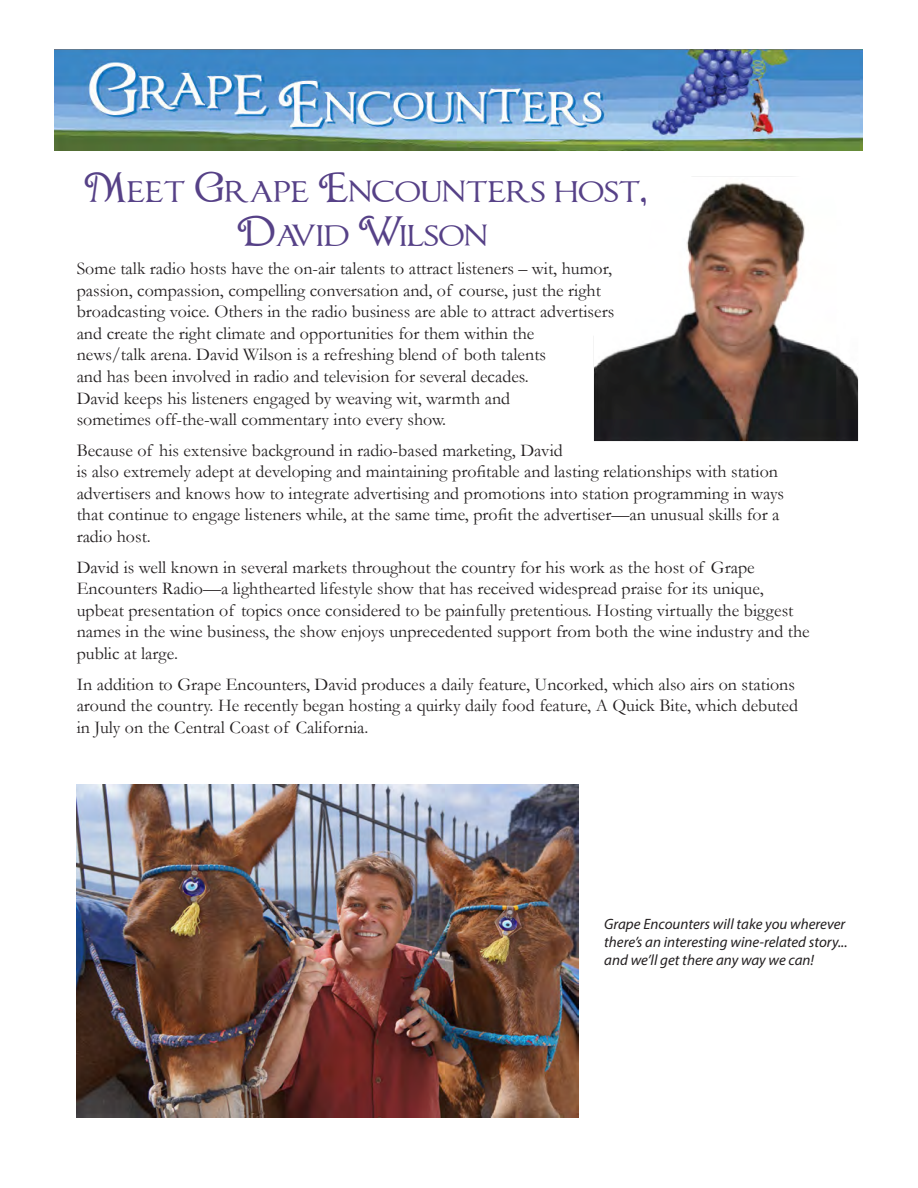
<style>
.page{position:relative;width:918px;height:1188px;background:#fff}
.page>*{position:absolute;margin:0;border:0;box-sizing:border-box;transform-origin:0 0}
.Headline{font:36px "Chocolate Box";color:#564187}
.Body_Copy{font:18px/21.6px "Garamond";color:#231f20}
.t1{font:italic 15px/18px "Myriad Pro";color:#231f20}
</style>
<div class="page">
<img style="left:54px;top:50px;width:809px;height:100px">
<img style="left:593px;top:176px;width:266px;height:266px">
<img style="left:77px;top:784px;width:502px;height:334px">
<p class="Headline" style="left:84px;top:172px;width:564px">Meet Grape Encounters host,</p>
<p class="Headline" style="left:237px;top:215px;width:252px">David Wilson</p>
<p class="Body_Copy" style="left:77px;top:257px;width:539px">Some talk radio hosts have the on-air talents to attract listeners – wit, humor, passion, compassion, compelling conversation and, of course, just the right broadcasting voice. Others in the radio business are able to attract advertisers and create the right climate and opportunities for them within the<br>news/talk arena. David Wilson is a refreshing blend of both talents<br>and has been involved in radio and television for several decades.<br>David keeps his listeners engaged by weaving wit, warmth and<br>sometimes off-the-wall commentary into every show.</p>
<p class="Body_Copy" style="left:77px;top:439px;width:709px">Because of his extensive background in radio-based marketing, David<br>is also extremely adept at developing and maintaining profitable and lasting relationships with station advertisers and knows how to integrate advertising and promotions into station programming in ways that continue to engage listeners while, at the same time, profit the advertiser—an unusual skills for a radio host.</p>
<p class="Body_Copy" style="left:77px;top:556px;width:735px">David is well known in several markets throughout the country for his work as the host of Grape Encounters Radio—a lighthearted lifestyle show that has received widespread praise for its unique, upbeat presentation of topics once considered to be painfully pretentious. Hosting virtually the biggest names in the wine business, the show enjoys unprecedented support from both the wine industry and the public at large.</p>
<p class="Body_Copy" style="left:77px;top:673px;width:723px">In addition to Grape Encounters, David produces a daily feature, Uncorked, which also airs on stations around the country. He recently began hosting a quirky daily food feature, A Quick Bite, which debuted in July on the Central Coast of California.</p>
<p class="t1" style="left:604px;top:915px;width:245px">Grape Encounters will take you wherever there’s an interesting wine-related story... and we’ll get there any way we can!</p>
</div>
